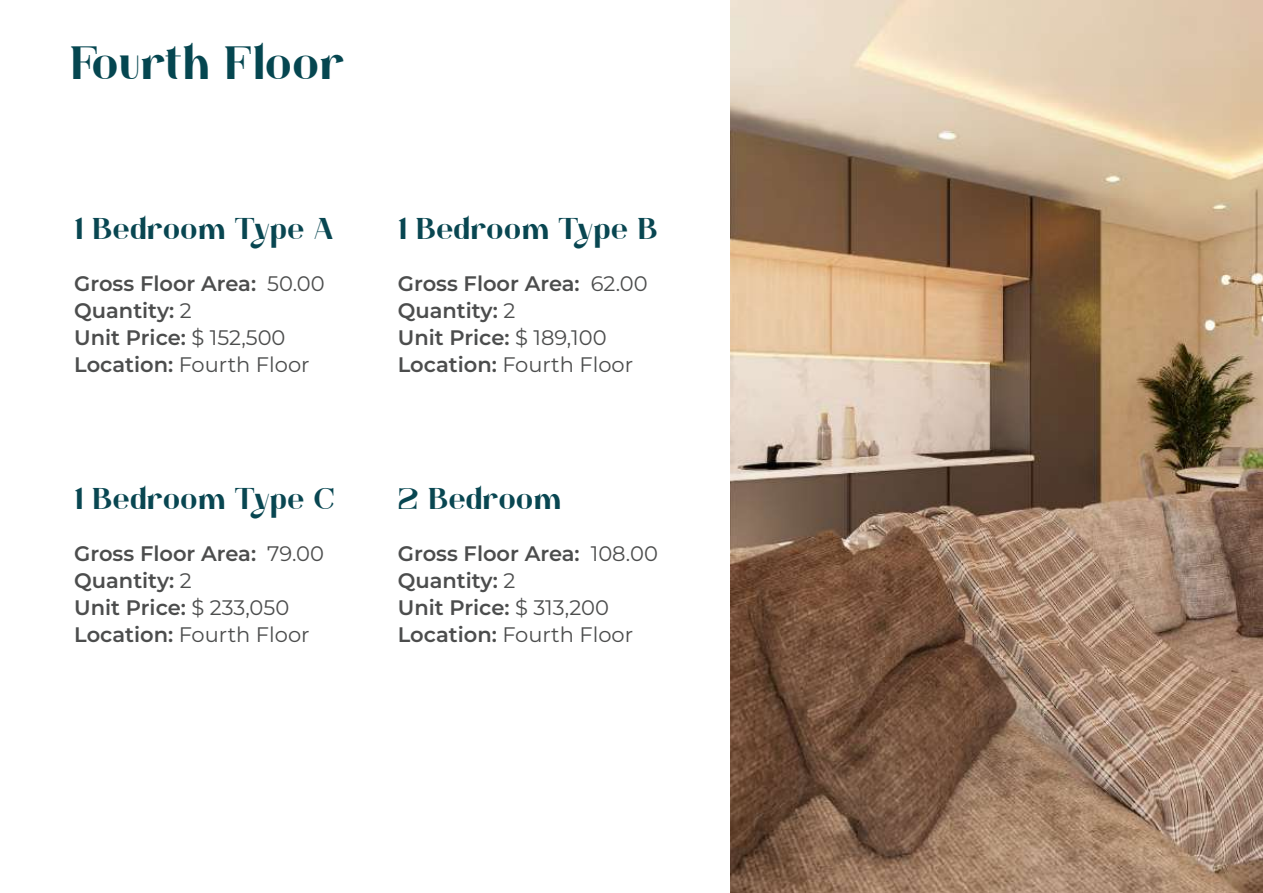
<style>
.page{position:relative;width:1263px;height:893px;background:#fff}
.page>*{position:absolute;margin:0;border:0;box-sizing:border-box;transform-origin:0 0}
.t1{font:46.5px "Calya";color:#054650}
.t2{font:30px "Calya";color:#084651}
.t3{font:600 21px/27px "Montserrat";color:#4c4d4d}
.s1{font-weight:400}
</style>
<div class="page">
<img style="left:730px;top:0;width:533px;height:893px">
<h1 class="t1" style="left:69px;top:37px;width:277px">Fourth Floor</h1>
<h2 class="t2" style="left:74px;top:212px;width:261px">1 Bedroom Type A</h2>
<h2 class="t2" style="left:398px;top:212px;width:262px">1 Bedroom Type B</h2>
<p class="t3" style="left:74px;top:270px;width:252px">Gross Floor Area: <span class="s1">50.00<br></span>Quantity: <span class="s1">2<br></span>Unit Price: <span class="s1">$ 152,500<br></span>Location: <span class="s1">Fourth Floor</span></p>
<p class="t3" style="left:398px;top:270px;width:251px">Gross Floor Area: <span class="s1">62.00<br></span>Quantity: <span class="s1">2<br></span>Unit Price: <span class="s1">$ 189,100<br></span>Location: <span class="s1">Fourth Floor</span></p>
<h2 class="t2" style="left:74px;top:481px;width:262px">1 Bedroom Type C</h2>
<h2 class="t2" style="left:398px;top:481px;width:165px">2 Bedroom</h2>
<p class="t3" style="left:74px;top:539px;width:251px">Gross Floor Area: <span class="s1">79.00<br></span>Quantity: <span class="s1">2<br></span>Unit Price: <span class="s1">$ 233,050<br></span>Location: <span class="s1">Fourth Floor</span></p>
<p class="t3" style="left:398px;top:539px;width:262px">Gross Floor Area: <span class="s1">108.00<br></span>Quantity: <span class="s1">2<br></span>Unit Price: <span class="s1">$ 313,200<br></span>Location: <span class="s1">Fourth Floor</span></p>
</div>
